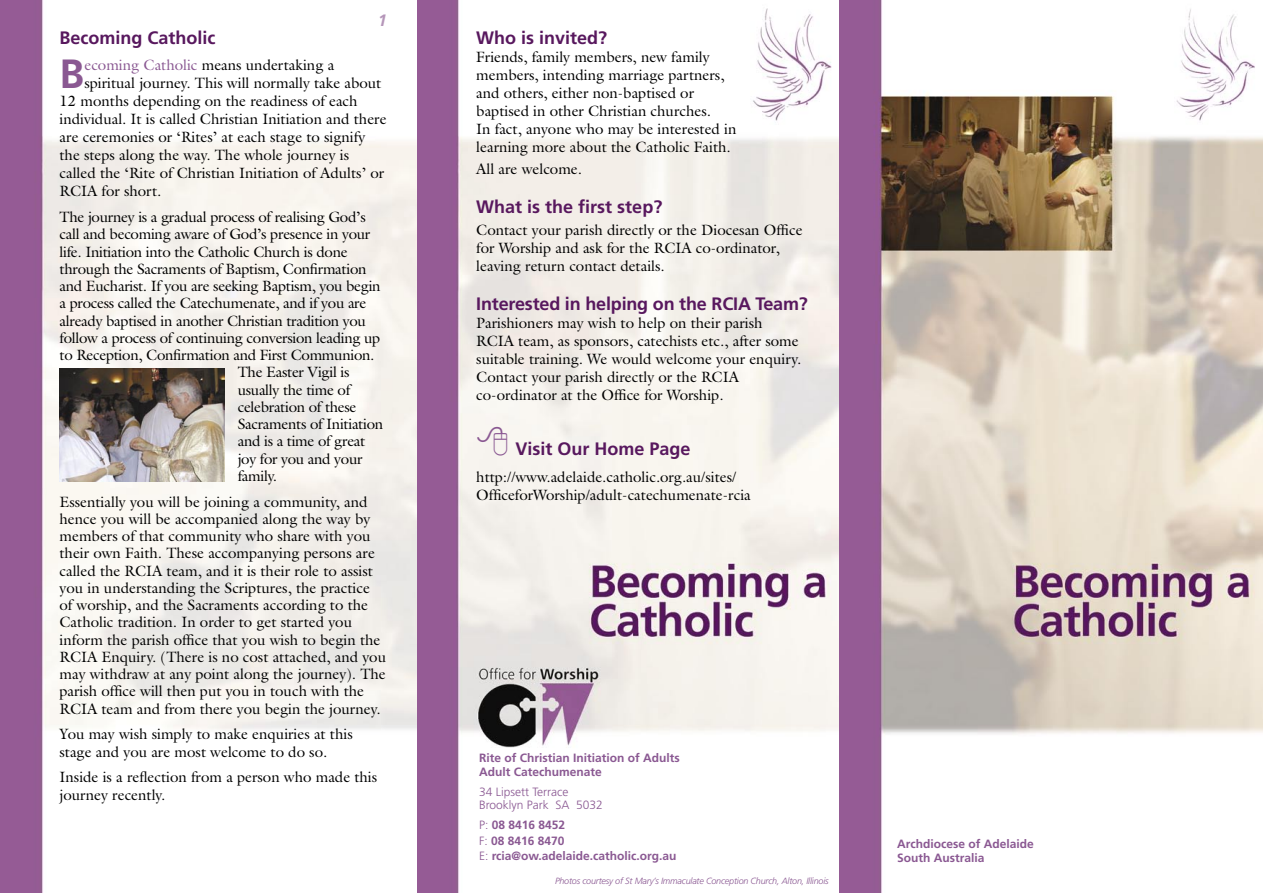
<style>
.page{position:relative;width:1263px;height:893px;background:#fff}
.page>*{position:absolute;margin:0;border:0;box-sizing:border-box;transform-origin:0 0}
.t1{font:700 40.8px "Frutiger";color:#8a5892}
.t2{font:700 18px "Frutiger";color:#58185e}
.t3{font:italic 700 16.5px "Frutiger";color:#b596b9}
.t4{font:15px/17.2px "Galliard";color:#000}
.t5{font:15px "Galliard";letter-spacing:-.02em;color:#000}
.t6{font:700 12px/15.6px "Frutiger";color:#8a5892}
.t7{font:300 12px/13.5px "Frutiger";color:#8a5892}
.t8{font:italic 300 9px "Frutiger";letter-spacing:-.02em;color:#8a5892}
.s1{color:#8a5892}
.s2{font-family:"Times"}
.s3{font-weight:300}
</style>
<div class="page">
<img style="left:43px;top:0;width:797px;height:893px">
<img style="left:840px;top:0;width:423px;height:893px">
<div style="left:0;top:0;width:43px;height:893px;background:#955b95"></div>
<img style="left:60px;top:369px;width:165px;height:113px">
<svg style="left:478px;top:427px;width:29px;height:29px"></svg>
<p class="t3" style="left:378px;top:10px;width:11px">1</p>
<p class="t2" style="left:60px;top:27px;width:158px">Becoming Catholic</p>
<h1 class="t1" style="left:60px;top:50px;width:26px">B</h1>
<p class="t4" style="left:84px;top:56px;width:251px"><span class="s1">ecoming Catholic</span> means undertaking a</p>
<p class="t4" style="left:84px;top:74px;width:298px">spiritual journey. This will normally take about</p>
<p class="t4" style="left:60px;top:92px;width:300px">12 months depending on the readiness of each</p>
<p class="t4" style="left:60px;top:110px;width:329px">individual. It is called Christian Initiation and there</p>
<p class="t4" style="left:60px;top:128px;width:307px">are ceremonies or ‘Rites’ at each stage to signify</p>
<p class="t4" style="left:60px;top:146px;width:291px">the steps along the way. The whole journey is</p>
<p class="t4" style="left:60px;top:164px;width:326px">called the ‘Rite of Christian Initiation of Adults’ or</p>
<p class="t4" style="left:60px;top:182px;width:103px">RCIA for short.</p>
<p class="t5" style="left:60px;top:208px;width:308px">The journey is a gradual process of realising God’s</p>
<p class="t5" style="left:60px;top:225px;width:312px">call and becoming aware of God’s presence in your</p>
<p class="t5" style="left:60px;top:242px;width:290px">life. Initiation into the Catholic Church is done</p>
<p class="t5" style="left:60px;top:259px;width:308px">through the Sacraments of Baptism, Confirmation</p>
<p class="t5" style="left:60px;top:277px;width:323px">and Eucharist. If you are seeking Baptism, you begin</p>
<p class="t5" style="left:60px;top:294px;width:308px">a process called the Catechumenate, and if you are</p>
<p class="t5" style="left:60px;top:311px;width:308px">already baptised in another Christian tradition you</p>
<p class="t5" style="left:60px;top:328px;width:322px">follow a process of continuing conversion leading up</p>
<p class="t5" style="left:60px;top:346px;width:316px">to Reception, Confirmation and First Communion.</p>
<p class="t5" style="left:238px;top:363px;width:113px">The Easter Vigil is</p>
<p class="t5" style="left:238px;top:380px;width:114px">usually the time of</p>
<p class="t5" style="left:238px;top:397px;width:120px">celebration of these</p>
<p class="t5" style="left:238px;top:415px;width:147px">Sacraments of Initiation</p>
<p class="t5" style="left:238px;top:432px;width:129px">and is a time of great</p>
<p class="t5" style="left:238px;top:449px;width:126px">joy for you and your</p>
<p class="t4" style="left:238px;top:467px;width:41px">family.</p>
<p class="t4" style="left:60px;top:493px;width:328px">Essentially you will be joining a community, and hence you will be accompanied along the way by members of that community who share with you their own Faith. These accompanying persons are called the RCIA team, and it is their role to assist you in understanding the Scriptures, the practice of worship, and the Sacraments according to the Catholic tradition. In order to get started you inform the parish office that you wish to begin the RCIA Enquiry. (There is no cost attached, and you may withdraw at any point along the journey). The parish office will then put you in touch with the RCIA team and from there you begin the journey.</p>
<p class="t4" style="left:60px;top:725px;width:295px">You may wish simply to make enquiries at this stage and you are most welcome to do so.</p>
<p class="t4" style="left:60px;top:768px;width:319px">Inside is a reflection from a person who made this journey recently.</p>
<p class="t2" style="left:476px;top:27px;width:133px">Who is invited?</p>
<p class="t4" style="left:476px;top:47px;width:262px;line-height:18px">Friends, family members, new family members, intending marriage partners, and others, either non-baptised or baptised in other Christian churches.<br>In fact, anyone who may be interested in learning more about the Catholic Faith.</p>
<p class="t4" style="left:476px;top:160px;width:107px">All are welcome.</p>
<p class="t2" style="left:476px;top:196px;width:188px">What is the first step?</p>
<p class="t4" style="left:476px;top:221px;width:328px;line-height:18px">Contact your parish directly or the Diocesan Office for Worship and ask for the RCIA co-ordinator, leaving return contact details.</p>
<p class="t2" style="left:476px;top:293px;width:333px">Interested in helping on the RCIA Team?</p>
<p class="t4" style="left:476px;top:313px;width:326px;line-height:18px">Parishioners may wish to help on their parish RCIA team, as sponsors, catechists etc., after some suitable training. We would welcome your enquiry.<br>Contact your parish directly or the RCIA co-ordinator at the Office for Worship.</p>
<p class="t2" style="left:515px;top:439px;width:177px">Visit Our Home Page</p>
<p class="t4" style="left:476px;top:468px;width:276px;line-height:18px">http:<span class="s2">//</span>www.adelaide.catholic.org.au<span class="s2">/</span>sites<span class="s2">/<br></span>OfficeforWorship<span class="s2">/</span>adult-catechumenate-rcia</p>
<p class="t6" style="left:479px;top:751px;width:202px;line-height:13.5px">Rite of Christian Initiation of Adults<br>Adult Catechumenate</p>
<p class="t7" style="left:479px;top:785px;width:125px">34 Lipsett Terrace<br>Brooklyn Park SA 5032</p>
<p class="t6" style="left:479px;top:817px;width:199px"><span class="s3">P:</span> 08 8416 8452<br><span class="s3">F:</span> 08 8416 8470<br><span class="s3">E:</span> rcia@ow.adelaide.catholic.org.au</p>
<p class="t8" style="left:555px;top:876px;width:275px">Photos courtesy of St Mary’s Immaculate Conception Church, Alton, Illinois</p>
<p class="t6" style="left:897px;top:836px;width:138px;line-height:14.4px">Archdiocese of Adelaide<br>South Australia</p>
</div>
